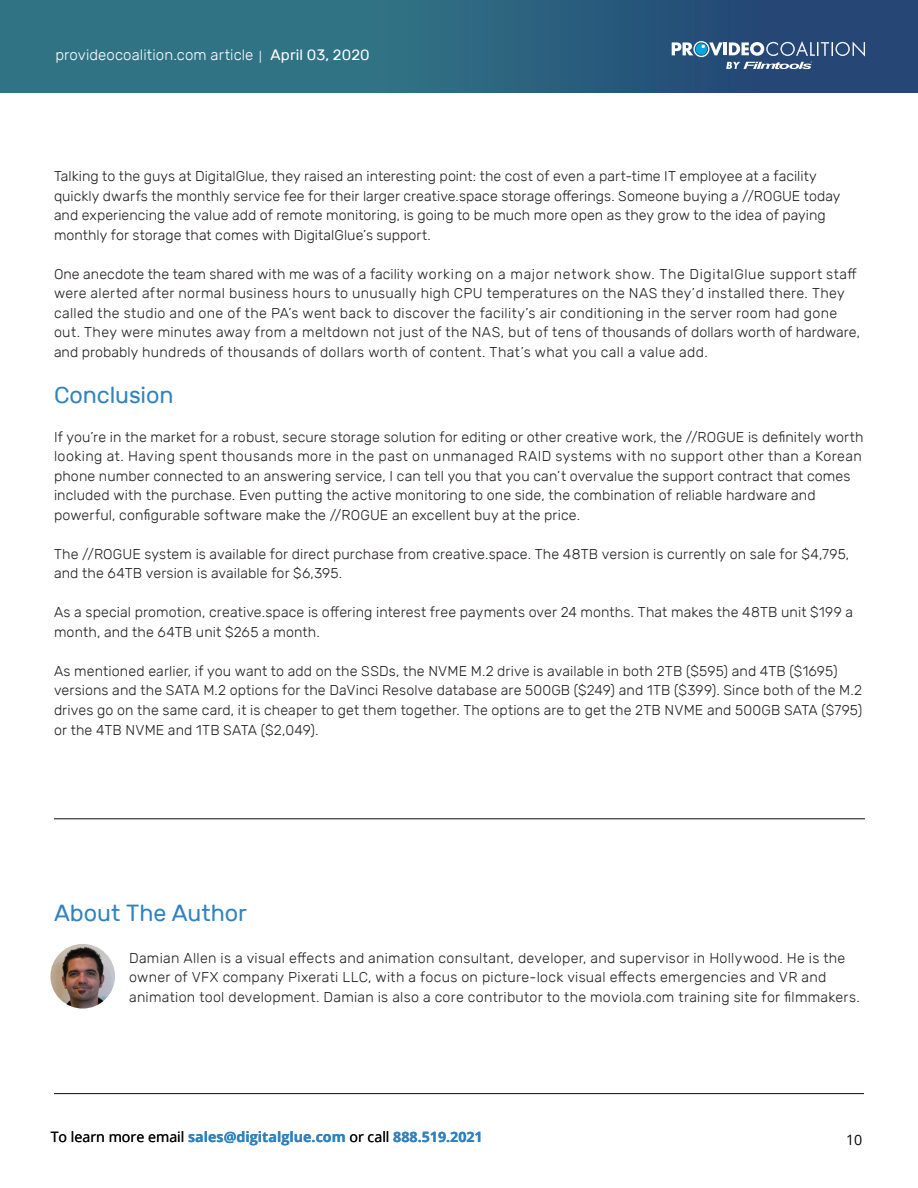
<style>
.page{position:relative;width:918px;height:1188px;background:#fff}
.page>*{position:absolute;margin:0;border:0;box-sizing:border-box;transform-origin:0 0}
.t1{font:23.25px "Rubik";letter-spacing:-.005em;color:#3082bf}
.t2{font:300 15px "Rubik";letter-spacing:.005em;color:#fff}
.t3{font:300 14.25px/19.5px "Rubik";letter-spacing:.01em;color:#231f20}
.t4{font:700 14.25px "Open Sans";color:#3082bf}
.t5{font:14.25px "Open Sans";color:#040503}
.s1{font-family:"Open Sans";font-weight:400;font-size:12px}
.s2{font-weight:400}
.s3{font-weight:400;color:#040503}
</style>
<div class="page">
<hr style="left:54px;top:1093px;width:810px;height:1px;background:#0b0d0d">
<div style="left:0;top:0;width:918px;height:93px;background:linear-gradient(to right,#33808a,#244574)"></div>
<svg style="left:672px;top:41px;width:193px;height:28px;background:#587698"></svg>
<hr style="left:54px;top:819px;width:811px;height:1px;background:#0b0d0d">
<img style="left:50px;top:944px;width:65px;height:65px;border-radius:32px">
<p class="t2" style="left:56px;top:47px;width:316px">provideocoalition.com article <span class="s1">|</span> <span class="s2">April 03, 2020</span></p>
<p class="t3" style="left:54px;top:167px;width:788px">Talking to the guys at DigitalGlue, they raised an interesting point: the cost of even a part-time IT employee at a facility quickly dwarfs the monthly service fee for their larger creative.space storage offerings. Someone buying a //ROGUE today and experiencing the value add of remote monitoring, is going to be much more open as they grow to the idea of paying monthly for storage that comes with DigitalGlue’s support.</p>
<p class="t3" style="left:54px;top:264px;width:808px">One anecdote the team shared with me was of a facility working on a major network show. The DigitalGlue support staff were alerted after normal business hours to unusually high CPU temperatures on the NAS they’d installed there. They called the studio and one of the PA’s went back to discover the facility’s air conditioning in the server room had gone out. They were minutes away from a meltdown not just of the NAS, but of tens of thousands of dollars worth of hardware, and probably hundreds of thousands of dollars worth of content. That’s what you call a value add.</p>
<p class="t1" style="left:54px;top:382px;width:121px">Conclusion</p>
<p class="t3" style="left:54px;top:427px;width:811px">If you’re in the market for a robust, secure storage solution for editing or other creative work, the //ROGUE is definitely worth looking at. Having spent thousands more in the past on unmanaged RAID systems with no support other than a Korean phone number connected to an answering service, I can tell you that you can’t overvalue the support contract that comes included with the purchase. Even putting the active monitoring to one side, the combination of reliable hardware and powerful, configurable software make the //ROGUE an excellent buy at the price.</p>
<p class="t3" style="left:54px;top:544px;width:797px">The //ROGUE system is available for direct purchase from creative.space. The 48TB version is currently on sale for $4,795, and the 64TB version is available for $6,395.</p>
<p class="t3" style="left:54px;top:603px;width:801px">As a special promotion, creative.space is offering interest free payments over 24 months. That makes the 48TB unit $199 a month, and the 64TB unit $265 a month.</p>
<p class="t3" style="left:54px;top:661px;width:810px">As mentioned earlier, if you want to add on the SSDs, the NVME M.2 drive is available in both 2TB ($595) and 4TB ($1695) versions and the SATA M.2 options for the DaVinci Resolve database are 500GB ($249) and 1TB ($399). Since both of the M.2 drives go on the same card, it is cheaper to get them together. The options are to get the 2TB NVME and 500GB SATA ($795) or the 4TB NVME and 1TB SATA ($2,049).</p>
<p class="t1" style="left:54px;top:900px;width:194px">About The Author</p>
<p class="t3" style="left:129px;top:948px;width:732px">Damian Allen is a visual effects and animation consultant, developer, and supervisor in Hollywood. He is the owner of VFX company Pixerati LLC, with a focus on picture-lock visual effects emergencies and VR and animation tool development. Damian is also a core contributor to the moviola.com training site for filmmakers.</p>
<p class="t4" style="left:51px;top:1126px;width:433px"><span class="s3">To learn more email</span> sales@digitalglue.com <span class="s3">or call</span> 888.519.2021</p>
<p class="t5" style="left:846px;top:1131px;width:18px">10</p>
</div>
